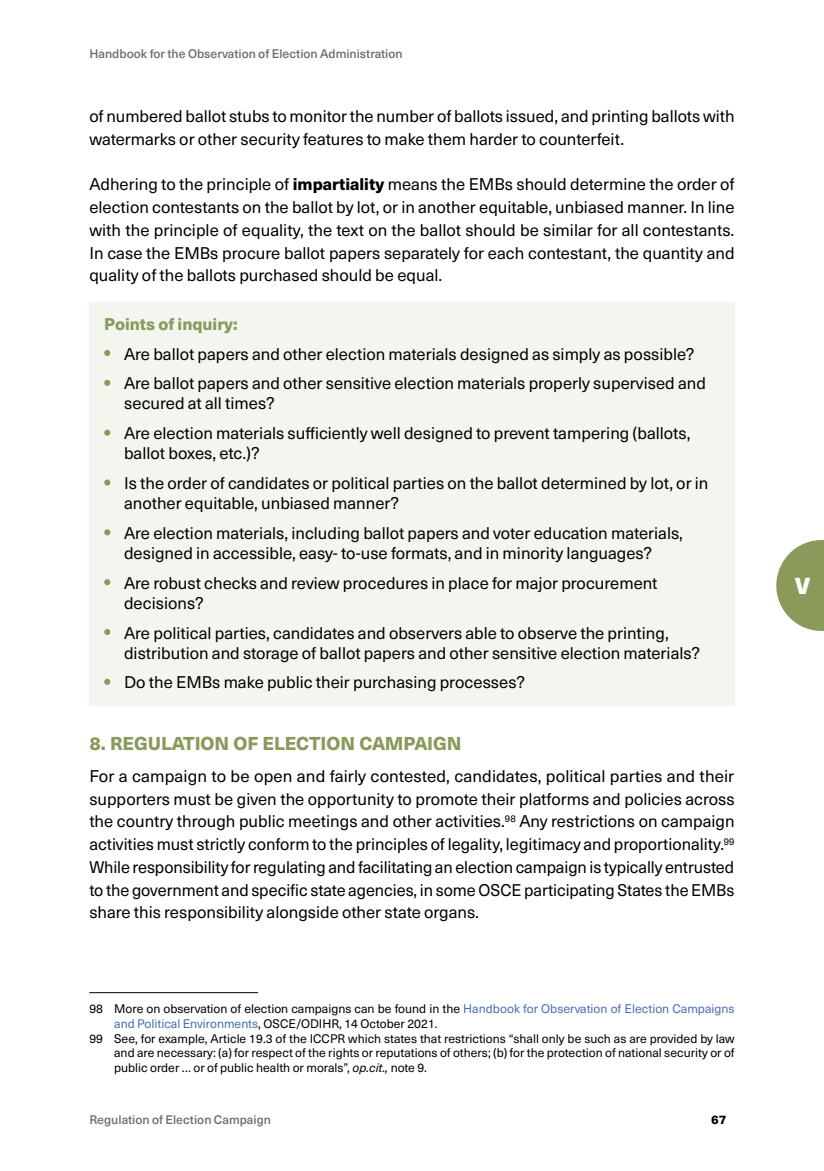
<style>
.page{position:relative;width:824px;height:1171px;background:#fff}
.page>*{position:absolute;margin:0;border:0;box-sizing:border-box;transform-origin:0 0}
.t1{font:900 22.75px "Neue Haas Unica";color:#fff}
.t2{font:800 18.38px "Neue Haas Unica";color:#8a9a5b}
.t3{font:16.62px/22.8px "Neue Haas Unica";color:#000}
.t4{font:800 16.62px "Neue Haas Unica";color:#8a9a5b}
.t5{font:12.25px "Neue Haas Unica";color:#000}
.t6{font:500 12.25px "Neue Haas Unica";color:#6d6e71}
.t7{font:800 12.25px "Neue Haas Unica";color:#000}
.s1{font-weight:800}
.s2{color:#496fb2}
.s3{font-style:italic}
</style>
<div class="page">
<svg style="left:776px;top:540px;width:47px;height:91px"></svg>
<div style="left:89px;top:302px;width:645px;height:403px;background:#f3f5ef"></div>
<svg style="left:104px;top:350px;width:6px;height:6px"></svg>
<svg style="left:104px;top:380px;width:6px;height:6px"></svg>
<svg style="left:104px;top:430px;width:6px;height:6px"></svg>
<svg style="left:104px;top:479px;width:6px;height:6px"></svg>
<svg style="left:104px;top:529px;width:6px;height:6px"></svg>
<svg style="left:104px;top:579px;width:6px;height:6px"></svg>
<svg style="left:104px;top:629px;width:6px;height:6px"></svg>
<svg style="left:104px;top:679px;width:6px;height:6px"></svg>
<hr style="left:89px;top:992px;width:169px;height:1px;background:#000">
<p class="t6" style="left:89px;top:44px;width:315px">Handbook for the Observation of Election Administration</p>
<p class="t3" style="left:89px;top:104px;width:646px">of numbered ballot stubs to monitor the number of ballots issued, and printing ballots with watermarks or other security features to make them harder to counterfeit.</p>
<p class="t3" style="left:89px;top:172px;width:646px;text-align:justify">Adhering to the principle of <span class="s1">impartiality</span> means the EMBs should determine the order of election contestants on the ballot by lot, or in another equitable, unbiased manner. In line with the principle of equality, the text on the ballot should be similar for all contestants.<br>In case the EMBs procure ballot papers separately for each contestant, the quantity and quality of the ballots purchased should be equal.</p>
<p class="t4" style="left:104px;top:311px;width:135px">Points of inquiry:</p>
<p class="t3" style="left:124px;top:338px;width:583px;line-height:29.9px">Are ballot papers and other election materials designed as simply as possible?<br>Are ballot papers and other sensitive election materials properly supervised and</p>
<p class="t3" style="left:124px;top:387px;width:567px;line-height:29.9px">secured at all times?<br>Are election materials sufficiently well designed to prevent tampering (ballots,</p>
<p class="t3" style="left:124px;top:437px;width:586px;line-height:29.9px">ballot boxes, etc.)?<br>Is the order of candidates or political parties on the ballot determined by lot, or in</p>
<p class="t3" style="left:124px;top:487px;width:560px;line-height:29.9px">another equitable, unbiased manner?<br>Are election materials, including ballot papers and voter education materials,</p>
<p class="t3" style="left:124px;top:537px;width:535px;line-height:29.9px">designed in accessible, easy- to-use formats, and in minority languages?<br>Are robust checks and review procedures in place for major procurement</p>
<p class="t3" style="left:124px;top:587px;width:546px;line-height:29.9px">decisions?<br>Are political parties, candidates and observers able to observe the printing,</p>
<p class="t3" style="left:124px;top:637px;width:577px;line-height:29.9px">distribution and storage of ballot papers and other sensitive election materials?<br>Do the EMBs make public their purchasing processes?</p>
<p class="t2" style="left:89px;top:729px;width:374px">8. REGULATION OF ELECTION CAMPAIGN</p>
<p class="t3" style="left:89px;top:764px;width:646px;text-align:justify">For a campaign to be open and fairly contested, candidates, political parties and their supporters must be given the opportunity to promote their platforms and policies across the country through public meetings and other activities.<sup>98</sup> Any restrictions on campaign activities must strictly conform to the principles of legality, legitimacy and proportionality.<sup>99<br></sup>While responsibility for regulating and facilitating an election campaign is typically entrusted to the government and specific state agencies, in some OSCE participating States the EMBs share this responsibility alongside other state organs.</p>
<p class="t5" style="left:89px;top:1000px;width:646px">98 More on observation of election campaigns can be found in the <span class="s2">Handbook for Observation of Election Campaigns</span></p>
<p class="t5" style="left:114px;top:1014px;width:325px"><span class="s2">and Political Environments</span>, OSCE/ODIHR, 14 October 2021.</p>
<p class="t5" style="left:89px;top:1029px;width:646px">99 See, for example, Article 19.3 of the ICCPR which states that restrictions “shall only be such as are provided by law</p>
<p class="t5" style="left:114px;top:1044px;width:622px">and are necessary: (a) for respect of the rights or reputations of others; (b) for the protection of national security or of</p>
<p class="t5" style="left:114px;top:1059px;width:314px">public order … or of public health or morals”, <span class="s3">op.cit.,</span> note 9.</p>
<p class="t6" style="left:89px;top:1111px;width:183px">Regulation of Election Campaign</p>
<p class="t7" style="left:711px;top:1110px;width:17px">67</p>
<h1 class="t1" style="left:794px;top:568px;width:17px">V</h1>
</div>
